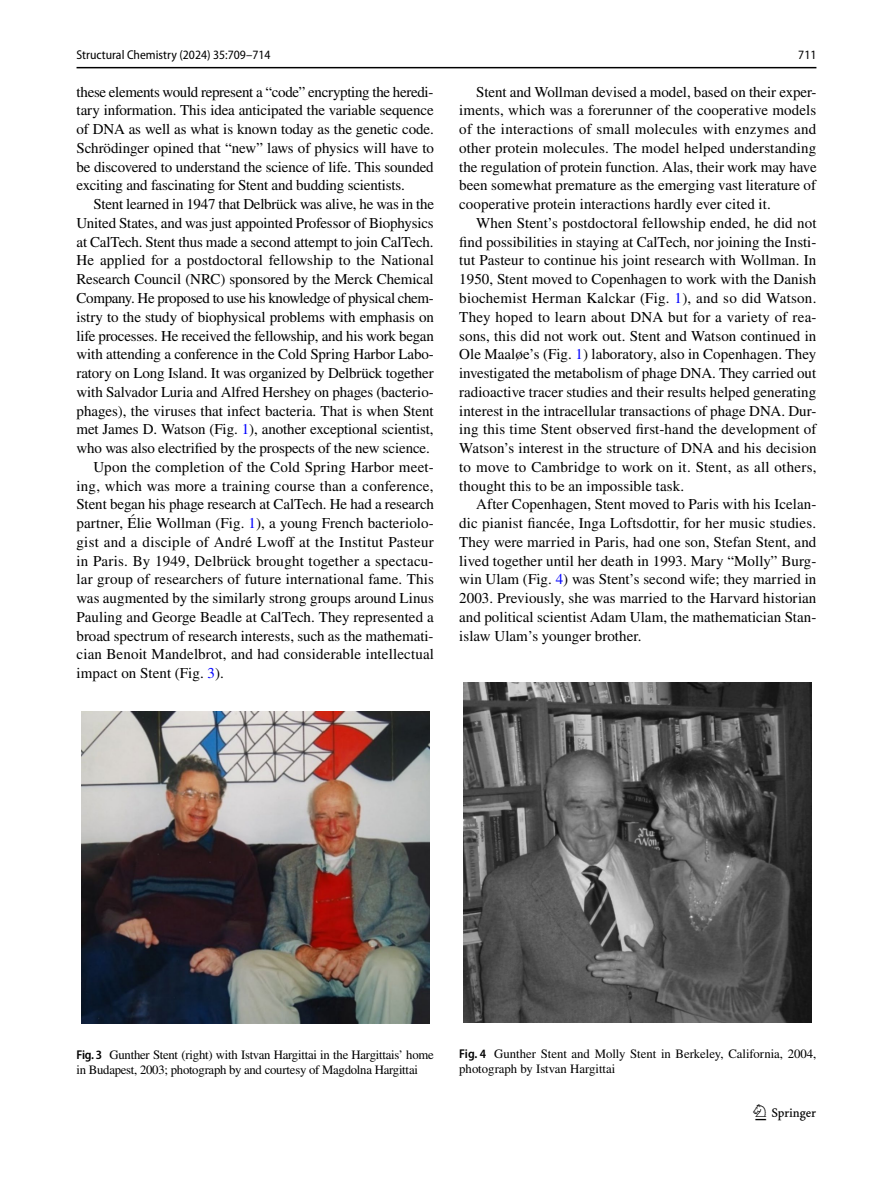
<style>
.page{position:relative;width:893px;height:1187px;background:#fff}
.page>*{position:absolute;margin:0;border:0;box-sizing:border-box;transform-origin:0 0}
.t1{font:22.5px "Springnew Regular 3";color:#000}
.t2{font:15px/18.8px "STIX";letter-spacing:-.005em;color:#000;text-align:justify}
.t3{font:15px "STIX";letter-spacing:.015em;color:#000}
.t4{font:12.75px/15px "STIX";letter-spacing:-.02em;color:#000}
.t5{font:12.75px/15px "STIX";color:#000}
.t6{font:semi-condensed 12.75px "Myriad Pro";color:#000}
.s1{color:#00f}
.s2{font-family:"Myriad Pro";font-weight:600;font-stretch:semi-condensed}
</style>
<div class="page">
<hr style="left:77px;top:67px;width:739px;height:1px;background:#000">
<img style="left:81px;top:711px;width:348px;height:312px">
<img style="left:464px;top:682px;width:348px;height:340px">
<p class="t6" style="left:77px;top:48px;width:195px">Structural Chemistry (2024) 35:709–714</p>
<p class="t6" style="left:798px;top:48px;width:20px">711</p>
<p class="t2" style="left:77px;top:83px;width:359px">these elements would represent a “code” encrypting the heredi&shy;tary information. This idea anticipated the variable sequence of DNA as well as what is known today as the genetic code.<br>Schrödinger opined that “new” laws of physics will have to be discovered to understand the science of life. This sounded exciting and fascinating for Stent and budding scientists.</p>
<p class="t2" style="left:94px;top:196px;width:342px">Stent learned in 1947 that Delbrück was alive, he was in the</p>
<p class="t2" style="left:77px;top:214px;width:359px">United States, and was just appointed Professor of Biophysics</p>
<p class="t2" style="left:77px;top:233px;width:358px">at CalTech. Stent thus made a second attempt to join CalTech.</p>
<p class="t3" style="left:77px;top:250px;width:359px">He applied for a postdoctoral fellowship to the National</p>
<p class="t2" style="left:77px;top:271px;width:359px">Research Council (NRC) sponsored by the Merck Chemical</p>
<p class="t2" style="left:77px;top:289px;width:359px">Company. He proposed to use his knowledge of physical chem-</p>
<p class="t2" style="left:77px;top:308px;width:359px">istry to the study of biophysical problems with emphasis on</p>
<p class="t2" style="left:77px;top:327px;width:359px">life processes. He received the fellowship, and his work began</p>
<p class="t2" style="left:77px;top:346px;width:359px">with attending a conference in the Cold Spring Harbor Labo-</p>
<p class="t2" style="left:77px;top:364px;width:359px">ratory on Long Island. It was organized by Delbrück together</p>
<p class="t2" style="left:77px;top:383px;width:359px">with Salvador Luria and Alfred Hershey on phages (bacterio-</p>
<p class="t2" style="left:77px;top:402px;width:359px">phages), the viruses that infect bacteria. That is when Stent</p>
<p class="t2" style="left:77px;top:421px;width:359px">met James D. Watson (Fig. <span class="s1">1</span>), another exceptional scientist,</p>
<p class="t2" style="left:77px;top:439px;width:355px">who was also electrified by the prospects of the new science.</p>
<p class="t3" style="left:94px;top:456px;width:342px">Upon the completion of the Cold Spring Harbor meet-</p>
<p class="t3" style="left:77px;top:475px;width:359px">ing, which was more a training course than a conference,</p>
<p class="t2" style="left:77px;top:496px;width:359px">Stent began his phage research at CalTech. He had a research</p>
<p class="t2" style="left:77px;top:514px;width:359px">partner, Élie Wollman (Fig. <span class="s1">1</span>), a young French bacteriolo-</p>
<p class="t3" style="left:77px;top:531px;width:359px">gist and a disciple of André Lwoff at the Institut Pasteur</p>
<p class="t3" style="left:77px;top:550px;width:358px">in Paris. By 1949, Delbrück brought together a spectacu-</p>
<p class="t2" style="left:77px;top:571px;width:359px">lar group of researchers of future international fame. This</p>
<p class="t2" style="left:77px;top:589px;width:359px">was augmented by the similarly strong groups around Linus</p>
<p class="t2" style="left:77px;top:608px;width:359px">Pauling and George Beadle at CalTech. They represented a</p>
<p class="t2" style="left:77px;top:627px;width:359px">broad spectrum of research interests, such as the mathemati-</p>
<p class="t2" style="left:77px;top:646px;width:359px">cian Benoit Mandelbrot, and had considerable intellectual</p>
<p class="t2" style="left:77px;top:664px;width:149px">impact on Stent (Fig. <span class="s1">3</span>).</p>
<p class="t2" style="left:459px;top:83px;width:359px;text-indent:17px">Stent and Wollman devised a model, based on their exper&shy;iments, which was a forerunner of the cooperative models of the interactions of small molecules with enzymes and other protein molecules. The model helped understanding the regulation of protein function. Alas, their work may have been somewhat premature as the emerging vast literature of cooperative protein interactions hardly ever cited it.</p>
<p class="t2" style="left:459px;top:214px;width:359px;text-indent:17px">When Stent’s postdoctoral fellowship ended, he did not find possibilities in staying at CalTech, nor joining the Insti&shy;tut Pasteur to continue his joint research with Wollman. In 1950, Stent moved to Copenhagen to work with the Danish biochemist Herman Kalckar (Fig. <span class="s1">1</span>), and so did Watson.<br>They hoped to learn about DNA but for a variety of rea&shy;sons, this did not work out. Stent and Watson continued in Ole Maaløe’s (Fig. <span class="s1">1</span>) laboratory, also in Copenhagen. They investigated the metabolism of phage DNA. They carried out radioactive tracer studies and their results helped generating interest in the intracellular transactions of phage DNA. Dur&shy;ing this time Stent observed first-hand the development of Watson’s interest in the structure of DNA and his decision to move to Cambridge to work on it. Stent, as all others, thought this to be an impossible task.</p>
<p class="t2" style="left:459px;top:496px;width:359px;text-indent:17px">After Copenhagen, Stent moved to Paris with his Icelan&shy;dic pianist fiancée, Inga Loftsdottir, for her music studies.<br>They were married in Paris, had one son, Stefan Stent, and lived together until her death in 1993. Mary “Molly” Burg&shy;win Ulam (Fig. <span class="s1">4</span>) was Stent’s second wife; they married in 2003. Previously, she was married to the Harvard historian and political scientist Adam Ulam, the mathematician Stan&shy;islaw Ulam’s younger brother.</p>
<p class="t4" style="left:77px;top:1047px;width:359px"><span class="s2">Fig. 3</span> Gunther Stent (right) with Istvan Hargittai in the Hargittais’ home in Budapest, 2003; photograph by and courtesy of Magdolna Hargittai</p>
<p class="t5" style="left:459px;top:1046px;width:359px"><span class="s2">Fig. 4</span> Gunther Stent and Molly Stent in Berkeley, California, 2004, photograph by Istvan Hargittai</p>
<h1 class="t1" style="left:755px;top:1104px;width:62px">1 3</h1>
</div>
